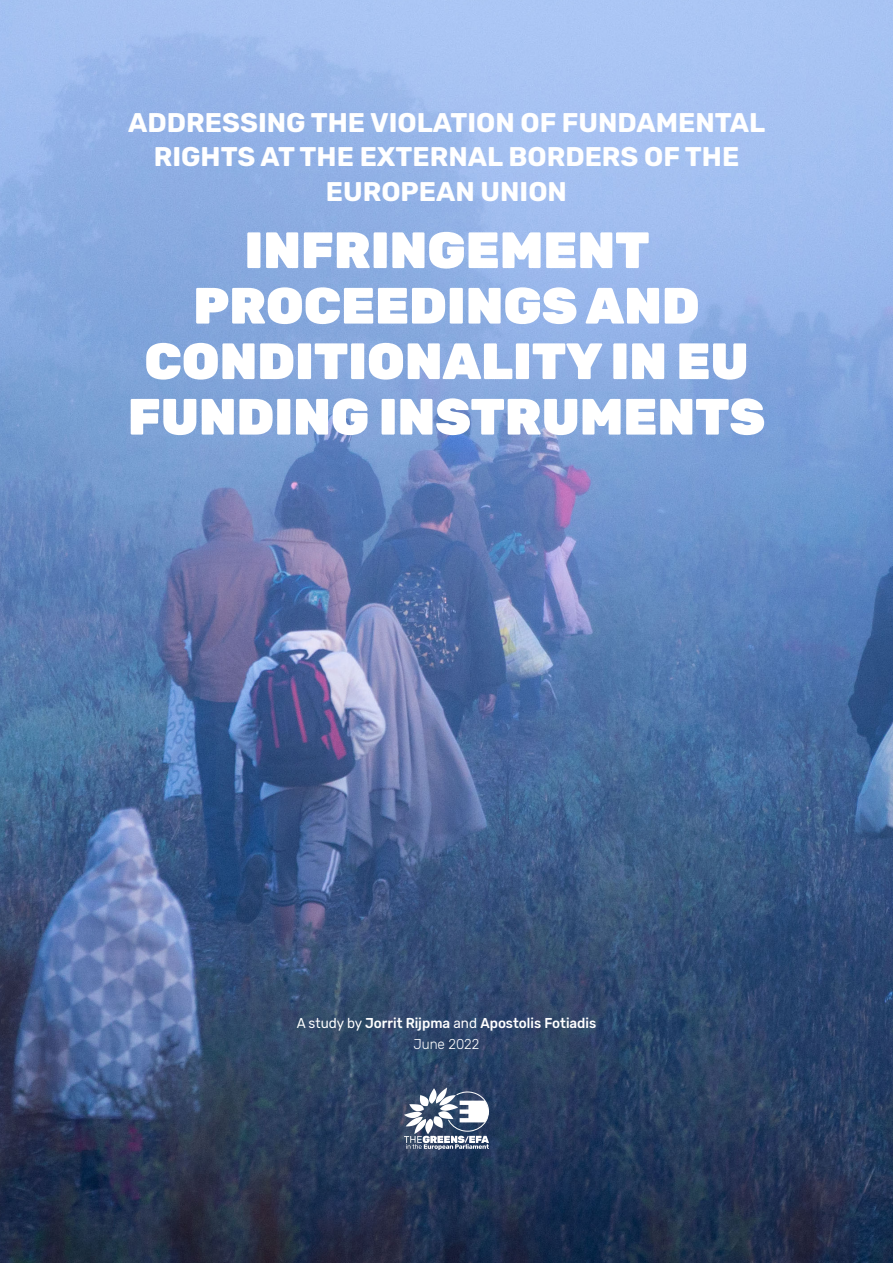
<style>
.page{position:relative;width:893px;height:1263px;background:#fff}
.page>*{position:absolute;margin:0;border:0;box-sizing:border-box;transform-origin:0 0}
.t1{font:900 51px/55.5px "Rubik";color:#fff;text-align:center}
.t2{font:700 27px/34.5px "Rubik";color:#fff;text-align:center}
.t3{font:500 14.25px/21px "Rubik";color:#fff;text-align:center;scale:.94 1}
.s1{font-weight:400}
.s2{font-weight:300}
</style>
<div class="page">
<img style="left:0;top:0;width:893px;height:1263px">
<svg style="left:404px;top:1087px;width:85px;height:63px"></svg>
<p class="t2" style="left:128px;top:106px;width:638px">ADDRESSING THE VIOLATION OF FUNDAMENTAL<br>RIGHTS AT THE EXTERNAL BORDERS OF THE<br>EUROPEAN UNION</p>
<p class="t1" style="left:128px;top:224px;width:639px">INFRINGEMENT<br>PROCEEDINGS AND<br>CONDITIONALITY IN EU<br>FUNDING INSTRUMENTS</p>
<p class="t3" style="left:297px;top:1013px;width:320px"><span class="s1">A study by</span> Jorrit Rijpma <span class="s1">and</span> Apostolis Fotiadis<br><span class="s2">June 2022</span></p>
</div>
